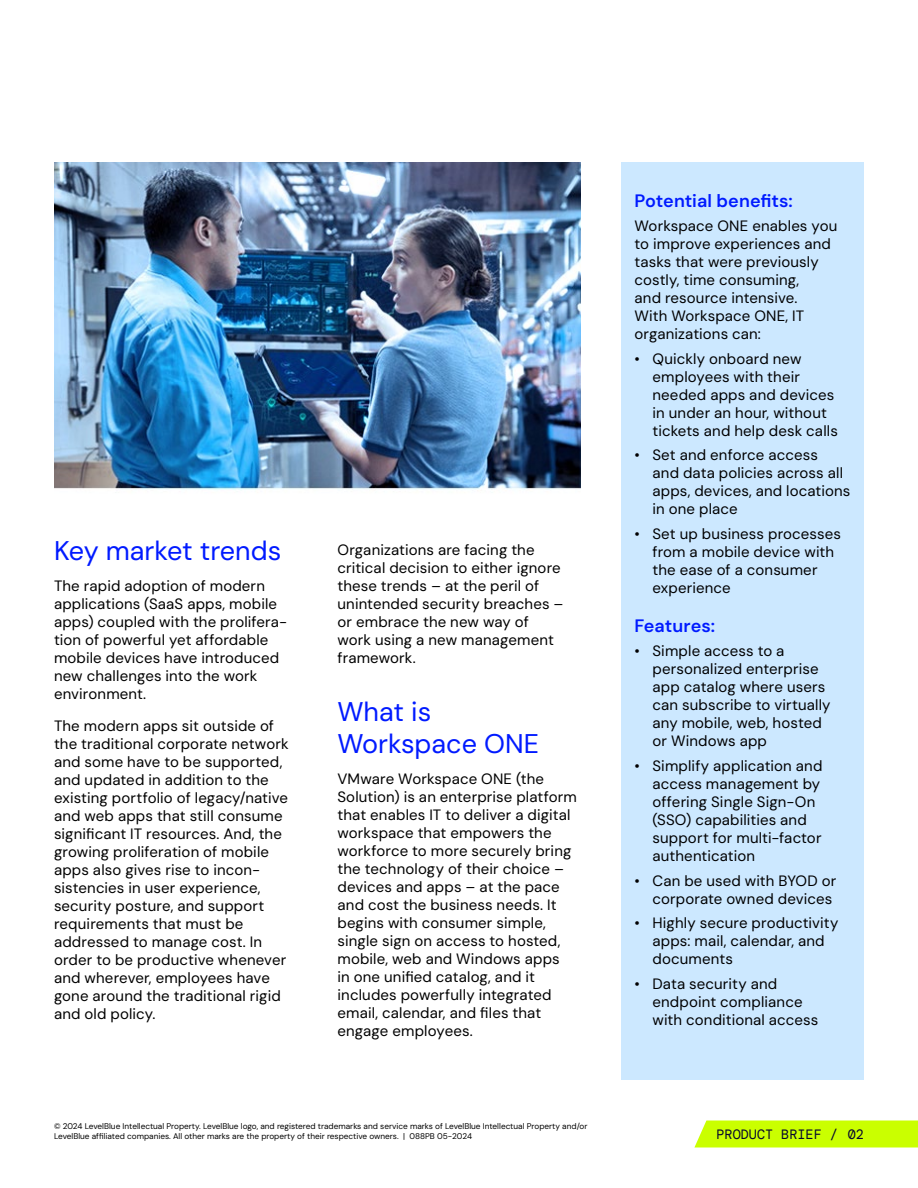
<style>
.page{position:relative;width:918px;height:1188px;background:#fff}
.page>*{position:absolute;margin:0;border:0;box-sizing:border-box;transform-origin:0 0}
.Heading_lvl_2{font:27px/31.5px "DM Sans";color:#001aff}
.Side_bar_Subhead{font:600 18px "DM Sans";color:#001aff}
.Body_Copy{font:15px/18px "DM Sans";letter-spacing:.01em;color:#000}
.Side_bar_Bullets{font:15px/18px "DM Sans";letter-spacing:.01em;color:#000}
.Side_bar_Body{font:15px/18px "DM Sans";letter-spacing:.01em;color:#000}
.Side_bar_Bullet_End{font:15px/18px "DM Sans";letter-spacing:.01em;color:#000}
.t1{font:13.5px "DM Mono";color:#05052f}
.t2{font:8.25px/9.8px "DM Sans";color:#000}
</style>
<div class="page">
<svg style="left:694px;top:1120px;width:224px;height:28px;background:#cdff10"></svg>
<img style="left:54px;top:162px;width:526px;height:328px">
<div style="left:621px;top:162px;width:243px;height:918px;background:#cce8ff"></div>
<p class="Heading_lvl_2" style="left:54px;top:534px;width:229px">Key market trends</p>
<p class="Body_Copy" style="left:54px;top:577px;width:233px">The rapid adoption of modern applications (SaaS apps, mobile apps) coupled with the prolifera&shy;tion of powerful yet affordable mobile devices have introduced new challenges into the work environment.</p>
<p class="Body_Copy" style="left:54px;top:716px;width:236px">The modern apps sit outside of the traditional corporate network and some have to be supported, and updated in addition to the existing portfolio of legacy/native and web apps that still consume significant IT resources. And, the growing proliferation of mobile apps also gives rise to incon&shy;sistencies in user experience, security posture, and support requirements that must be addressed to manage cost. In order to be productive whenever and wherever, employees have gone around the traditional rigid and old policy.</p>
<p class="Body_Copy" style="left:338px;top:541px;width:228px">Organizations are facing the critical decision to either ignore these trends – at the peril of unintended security breaches – or embrace the new way of work using a new management framework.</p>
<p class="Heading_lvl_2" style="left:338px;top:696px;width:203px">What is<br>Workspace ONE</p>
<p class="Body_Copy" style="left:338px;top:770px;width:241px">VMware Workspace ONE (the<br>Solution) is an enterprise platform that enables IT to deliver a digital workspace that empowers the workforce to more securely bring the technology of their choice – devices and apps – at the pace and cost the business needs. It begins with consumer simple, single sign on access to hosted, mobile, web and Windows apps<br>in one unified catalog, and it includes powerfully integrated email, calendar, and files that engage employees.</p>
<p class="t2" style="left:54px;top:1121px;width:535px">© 2024 LevelBlue Intellectual Property. LevelBlue logo, and registered trademarks and service marks of LevelBlue Intellectual Property and/or<br>LevelBlue affiliated companies. All other marks are the property of their respective owners. | 088PB 05-2024</p>
<p class="Side_bar_Subhead" style="left:634px;top:189px;width:160px">Potential benefits:</p>
<p class="Side_bar_Body" style="left:634px;top:217px;width:204px">Workspace ONE enables you to improve experiences and tasks that were previously costly, time consuming,<br>and resource intensive.<br>With Workspace ONE, IT organizations can:</p>
<p class="Side_bar_Bullets" style="left:652px;top:349px;width:187px;text-indent:-18px">• Quickly onboard new employees with their needed apps and devices in under an hour, without tickets and help desk calls</p>
<p class="Side_bar_Bullets" style="left:652px;top:446px;width:199px;text-indent:-18px">• Set and enforce access<br>and data policies across all apps, devices, and locations in one place</p>
<p class="Side_bar_Bullet_End" style="left:652px;top:525px;width:190px;text-indent:-18px">• Set up business processes from a mobile device with the ease of a consumer experience</p>
<p class="Side_bar_Subhead" style="left:634px;top:615px;width:82px">Features:</p>
<p class="Side_bar_Bullets" style="left:652px;top:642px;width:180px;text-indent:-18px">• Simple access to a personalized enterprise app catalog where users can subscribe to virtually any mobile, web, hosted or Windows app</p>
<p class="Side_bar_Bullets" style="left:652px;top:757px;width:172px;text-indent:-18px">• Simplify application and access management by offering Single Sign-On (SSO) capabilities and support for multi-factor authentication</p>
<p class="Side_bar_Bullets" style="left:634px;top:871px;width:203px;text-align:right">• Can be used with BYOD or corporate owned devices</p>
<p class="Side_bar_Bullets" style="left:652px;top:914px;width:188px;text-indent:-18px">• Highly secure productivity apps: mail, calendar, and documents</p>
<p class="Side_bar_Bullets" style="left:652px;top:975px;width:167px;text-indent:-18px">• Data security and endpoint compliance with conditional access</p>
<p class="t1" style="left:717px;top:1125px;width:149px">PRODUCT BRIEF / 02</p>
</div>
